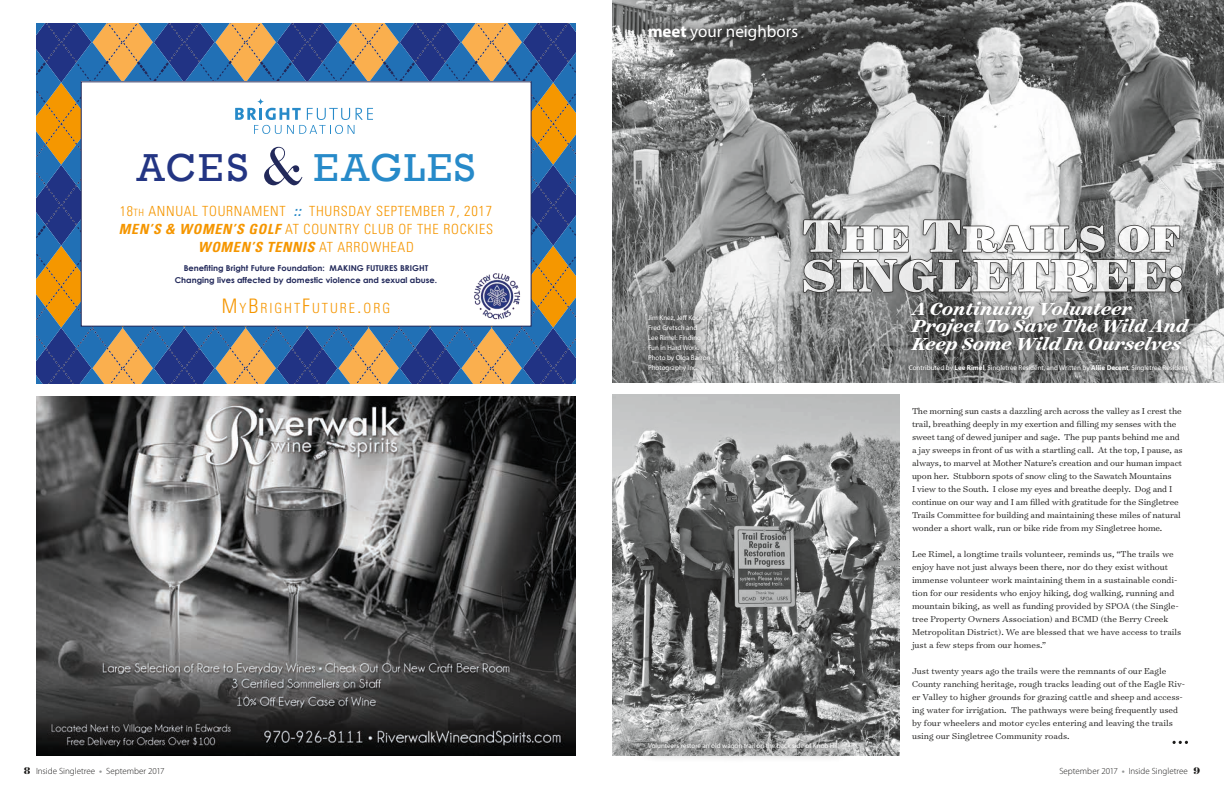
<style>
.page{position:relative;width:1224px;height:792px;background:#fff}
.page>*{position:absolute;margin:0;border:0;box-sizing:border-box;transform-origin:0 0}
.t1{font:900 52px/39.8px "Surveyor Text";color:#fff}
.t2{font:40px "Rockwell";letter-spacing:.05em;color:#278ac9}
.t3{font:italic 700 19.8px/17.8px "Surveyor Text";color:#fff}
.t4{font:17px "Myriad Pro";color:#fff}
.t5{font:300 condensed 14px/18px "Univers LT Std";letter-spacing:.05em;color:#f59600;text-align:center}
.t6{font:300 condensed 14px "Univers LT Std";letter-spacing:.145em;color:#f59600}
.t7{font:300 9.8px/13px "Surveyor Text";letter-spacing:-.01em;color:#1c1b1a}
.t8{font:300 9px "Myriad Pro";color:#1c1b1a}
.t9{font:700 8.1px/12px "Century Gothic";color:#22295a;text-align:center}
.t10{font:7px/10px "Myriad Pro";color:#fff}
.s1{color:#233583}
.s2{font-family:"Bauer Bodoni Std";font-size:57.5px;color:#22295a}
.s3{font-size:10px}
.s4{font-weight:700;font-style:italic;color:#278ac9}
.s5{font-size:14.5px}
.s6{font-weight:700;font-style:italic}
.s7{font-size:20px}
.s8{font-weight:700}
.s9{font-family:"Surveyor Display";font-weight:700;font-size:11px}
.s10{font-weight:700;color:#969898}
</style>
<div class="page">
<img style="left:612px;top:0;width:612px;height:383px">
<img style="left:36px;top:396px;width:540px;height:360px">
<svg style="left:1173px;top:741px;width:15px;height:3px"></svg>
<div style="left:897px;top:287px;width:306px;height:82px;background:#1c1b1a;opacity:.5"></div>
<div style="left:634px;top:11px;width:178px;height:44px;background:#1c1b1a;opacity:.5"></div>
<div style="left:797px;top:217px;width:388px;height:82px;background:#1c1b1a;opacity:.3"></div>
<svg style="left:802px;top:219px;width:381px;height:75px;background:#8a8a8a"></svg>
<img style="left:612px;top:395px;width:288px;height:361px">
<div style="left:634px;top:301px;width:90px;height:85px;background:#1c1b1a;opacity:.5"></div>
<div style="left:634px;top:729px;width:219px;height:35px;background:#1c1b1a;opacity:.5"></div>
<div style="left:895px;top:351px;width:307px;height:35px;background:#1c1b1a;opacity:.5"></div>
<svg style="left:36px;top:24px;width:540px;height:360px;background:#636e7e"></svg>
<div style="left:81px;top:82px;width:450px;height:244px;background:#fff"></div>
<svg style="left:257px;top:98px;width:7px;height:7px"></svg>
<svg style="left:235px;top:108px;width:138px;height:26px"></svg>
<img style="left:474px;top:273px;width:47px;height:47px">
<h2 class="t2" style="left:137px;top:145px;width:340px"><span class="s1">ACES</span> <span class="s2">&amp;</span> EAGLES</h2>
<h3 class="t5" style="left:119px;top:203px;width:376px">18<span class="s3">TH</span> ANNUAL TOURNAMENT <span class="s4">::</span> THURSDAY SEPTEMBER <span class="s5">7, 2017<br></span><span class="s6">MEN’S &amp; WOMEN’S GOLF</span> AT COUNTRY CLUB OF THE ROCKIES<br><span class="s6">WOMEN’S TENNIS</span> AT ARROWHEAD</h3>
<p class="t9" style="left:175px;top:262px;width:264px">Benefiting Bright Future Foundation: MAKING FUTURES BRIGHT<br>Changing lives affected by domestic violence and sexual abuse.</p>
<h3 class="t6" style="left:222px;top:299px;width:170px"><span class="s7">M</span>Y<span class="s7">B</span>RIGHT<span class="s7">F</span>UTURE<span class="s7">.</span>ORG</h3>
<h3 class="t4" style="left:648px;top:21px;width:152px"><span class="s8">meet</span> your neighbors</h3>
<p class="t10" style="left:648px;top:313px;width:64px">Jim Knez, Jeff Koch,<br>Fred Gretsch and<br>Lee Rimel: Finding<br>Fun in Hard Work.<br>Photo by Olga Barron<br>Photography Inc.</p>
<h1 class="t1" style="left:802px;top:216px;width:383px">The Trails of<br>Singletree:</h1>
<h3 class="t3" style="left:912px;top:299px;width:278px">A Continuing Volunteer<br>Project To Save The Wild And<br>Keep Some Wild In Ourselves</h3>
<p class="t10" style="left:909px;top:363px;width:281px">Contributed by <span class="s8">Lee Rimel</span>, Singletree Resident, and Written by <span class="s8">Allie Decent</span>, Singletree Resident</p>
<p class="t7" style="left:912px;top:404px;width:272px">The morning sun casts a dazzling arch across the valley as I crest the trail, breathing deeply in my exertion and filling my senses with the sweet tang of dewed juniper and sage. The pup pants behind me and a jay sweeps in front of us with a startling call. At the top, I pause, as always, to marvel at Mother Nature’s creation and our human impact upon her. Stubborn spots of snow cling to the Sawatch Mountains<br>I view to the South. I close my eyes and breathe deeply. Dog and I continue on our way and I am filled with gratitude for the Singletree Trails Committee for building and maintaining these miles of natural wonder a short walk, run or bike ride from my Singletree home.</p>
<p class="t7" style="left:912px;top:547px;width:271px">Lee Rimel, a longtime trails volunteer, reminds us, “The trails we enjoy have not just always been there, nor do they exist without immense volunteer work maintaining them in a sustainable condi&shy;tion for our residents who enjoy hiking, dog walking, running and mountain biking, as well as funding provided by SPOA (the Single&shy;tree Property Owners Association) and BCMD (the Berry Creek Metropolitan District). We are blessed that we have access to trails just a few steps from our homes.”</p>
<p class="t7" style="left:912px;top:664px;width:275px">Just twenty years ago the trails were the remnants of our Eagle County ranching heritage, rough tracks leading out of the Eagle Riv&shy;er Valley to higher grounds for grazing cattle and sheep and access&shy;ing water for irrigation. The pathways were being frequently used by four wheelers and motor cycles entering and leaving the trails using our Singletree Community roads.</p>
<p class="t10" style="left:648px;top:741px;width:193px">Volunteers restore an old wagon trail on the back side of Knob Hill</p>
<p class="t8" style="left:24px;top:765px;width:142px"><span class="s9">8</span> Inside Singletree <span class="s10">•</span> September 2017</p>
<p class="t8" style="left:1059px;top:765px;width:142px">September 2017 <span class="s10">•</span> Inside Singletree <span class="s9">9</span></p>
</div>
